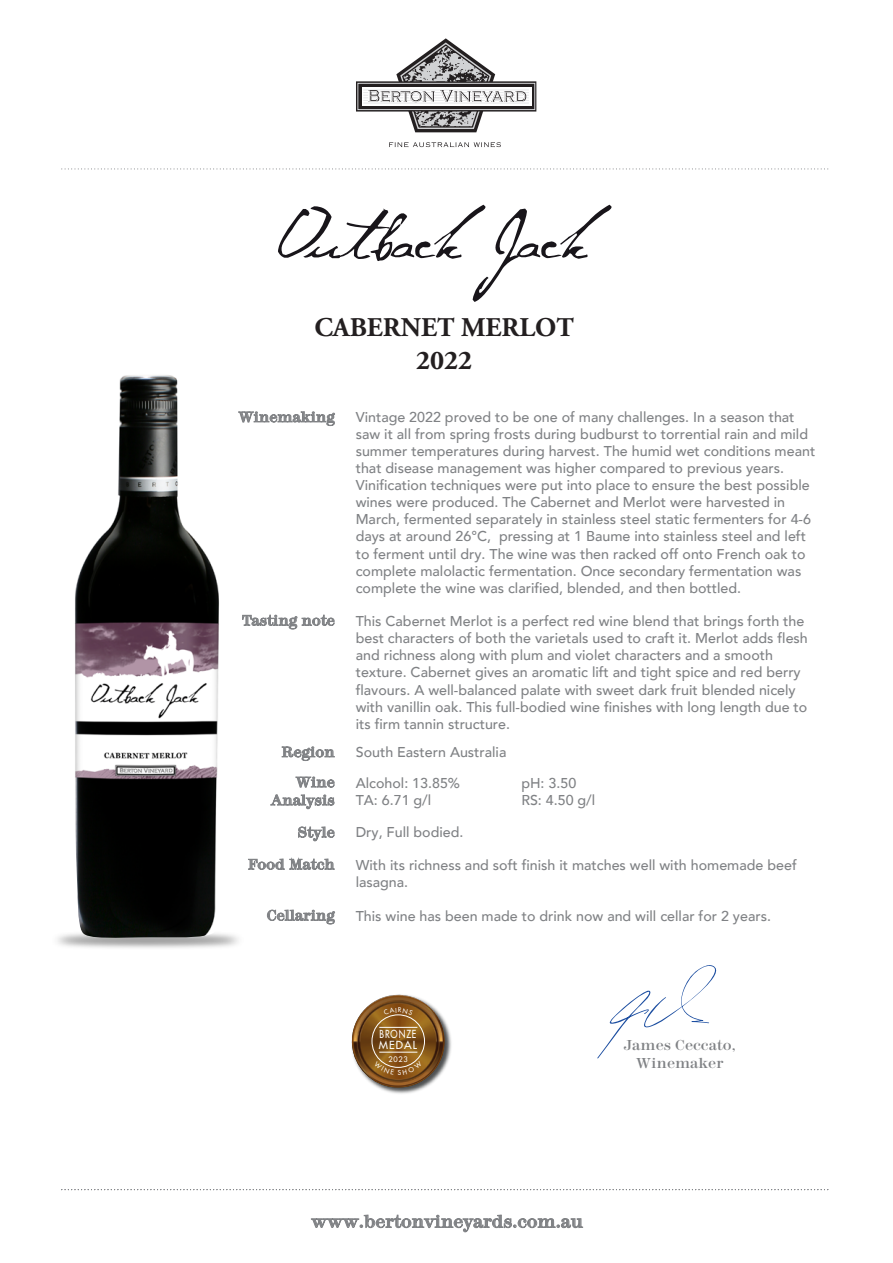
<style>
.page{position:relative;width:893px;height:1263px;background:#fff}
.page>*{position:absolute;margin:0;border:0;box-sizing:border-box;transform-origin:0 0}
.t1{font:700 27px/32.4px "Adobe Garamond Pro";color:#231f20;text-align:center}
.t2{font:500 18px "Modern Two Sxtn ITC Std";color:#808285}
.t3{font:500 15px/18px "Modern Two Sxtn ITC Std";color:#808285;text-align:right}
.t4{font:500 14.25px/17.1px "Avenir";color:#808285}
.t5{font:10.8px/10.9px "Futura LT";letter-spacing:.1em;color:#fff;scale:.8 1}
.t6{font:7.35px "Futura LT";color:#fff}
</style>
<div class="page">
<img style="left:68px;top:375px;width:155px;height:565px">
<svg style="left:597px;top:965px;width:120px;height:93px"></svg>
<svg style="left:242px;top:615px;width:92px;height:14px"></svg>
<svg style="left:282px;top:746px;width:53px;height:15px"></svg>
<svg style="left:296px;top:777px;width:38px;height:11px"></svg>
<svg style="left:270px;top:794px;width:64px;height:15px"></svg>
<svg style="left:298px;top:827px;width:36px;height:14px"></svg>
<svg style="left:248px;top:858px;width:87px;height:12px"></svg>
<svg style="left:267px;top:910px;width:68px;height:14px"></svg>
<svg style="left:389px;top:142px;width:112px;height:5px"></svg>
<svg style="left:357px;top:38px;width:179px;height:94px"></svg>
<svg style="left:311px;top:1215px;width:272px;height:17px"></svg>
<svg style="left:238px;top:411px;width:97px;height:15px"></svg>
<svg style="left:62px;top:168px;width:767px;height:1px"></svg>
<svg style="left:278px;top:205px;width:334px;height:97px"></svg>
<svg style="left:62px;top:1189px;width:767px;height:1px"></svg>
<img style="left:383px;top:1025px;width:69px;height:69px">
<svg style="left:351px;top:994px;width:96px;height:96px"></svg>
<h1 class="t1" style="left:314px;top:312px;width:261px">CABERNET MERLOT<br>2022</h1>
<p class="t3" style="left:239px;top:408px;width:98px">Winemaking</p>
<p class="t4" style="left:356px;top:407px;width:461px">Vintage 2022 proved to be one of many challenges. In a season that saw it all from spring frosts during budburst to torrential rain and mild summer temperatures during harvest. The humid wet conditions meant that disease management was higher compared to previous years.<br>Vinification techniques were put into place to ensure the best possible wines were produced. The Cabernet and Merlot were harvested in March, fermented separately in stainless steel static fermenters for 4-6 days at around 26°C, pressing at 1 Baume into stainless steel and left to ferment until dry. The wine was then racked off onto French oak to complete malolactic fermentation. Once secondary fermentation was complete the wine was clarified, blended, and then bottled.</p>
<p class="t3" style="left:242px;top:611px;width:94px">Tasting note</p>
<p class="t4" style="left:356px;top:612px;width:454px">This Cabernet Merlot is a perfect red wine blend that brings forth the best characters of both the varietals used to craft it. Merlot adds flesh and richness along with plum and violet characters and a smooth texture. Cabernet gives an aromatic lift and tight spice and red berry flavours. A well-balanced palate with sweet dark fruit blended nicely with vanillin oak. This full-bodied wine finishes with long length due to its firm tannin structure.</p>
<p class="t3" style="left:282px;top:743px;width:55px">Region</p>
<p class="t4" style="left:356px;top:736px;width:152px;line-height:30.8px">South Eastern Australia<br>Alcohol: 13.85%</p>
<p class="t3" style="left:271px;top:773px;width:65px">Wine<br>Analysis</p>
<p class="t3" style="left:298px;top:823px;width:38px">Style</p>
<p class="t4" style="left:356px;top:823px;width:109px">Dry, Full bodied.</p>
<p class="t4" style="left:356px;top:855px;width:442px">With its richness and soft finish it matches well with homemade beef lasagna.</p>
<p class="t4" style="left:521px;top:773px;width:56px">pH: 3.50</p>
<p class="t4" style="left:356px;top:790px;width:77px">TA: 6.71 g/l</p>
<p class="t4" style="left:521px;top:790px;width:75px">RS: 4.50 g/l</p>
<p class="t3" style="left:248px;top:855px;width:88px">Food Match</p>
<p class="t3" style="left:267px;top:906px;width:69px">Cellaring</p>
<p class="t4" style="left:356px;top:906px;width:417px">This wine has been made to drink now and will cellar for 2 years.</p>
<p class="t5" style="left:379px;top:1028px;width:49px">BRONZE<br>MEDAL</p>
<p class="t6" style="left:388px;top:1054px;width:21px">2023</p>
<p class="t3" style="left:624px;top:1036px;width:114px;text-align:center">James Ceccato,<br>Winemaker</p>
<p class="t2" style="left:311px;top:1211px;width:273px">www.bertonvineyards.com.au</p>
</div>
